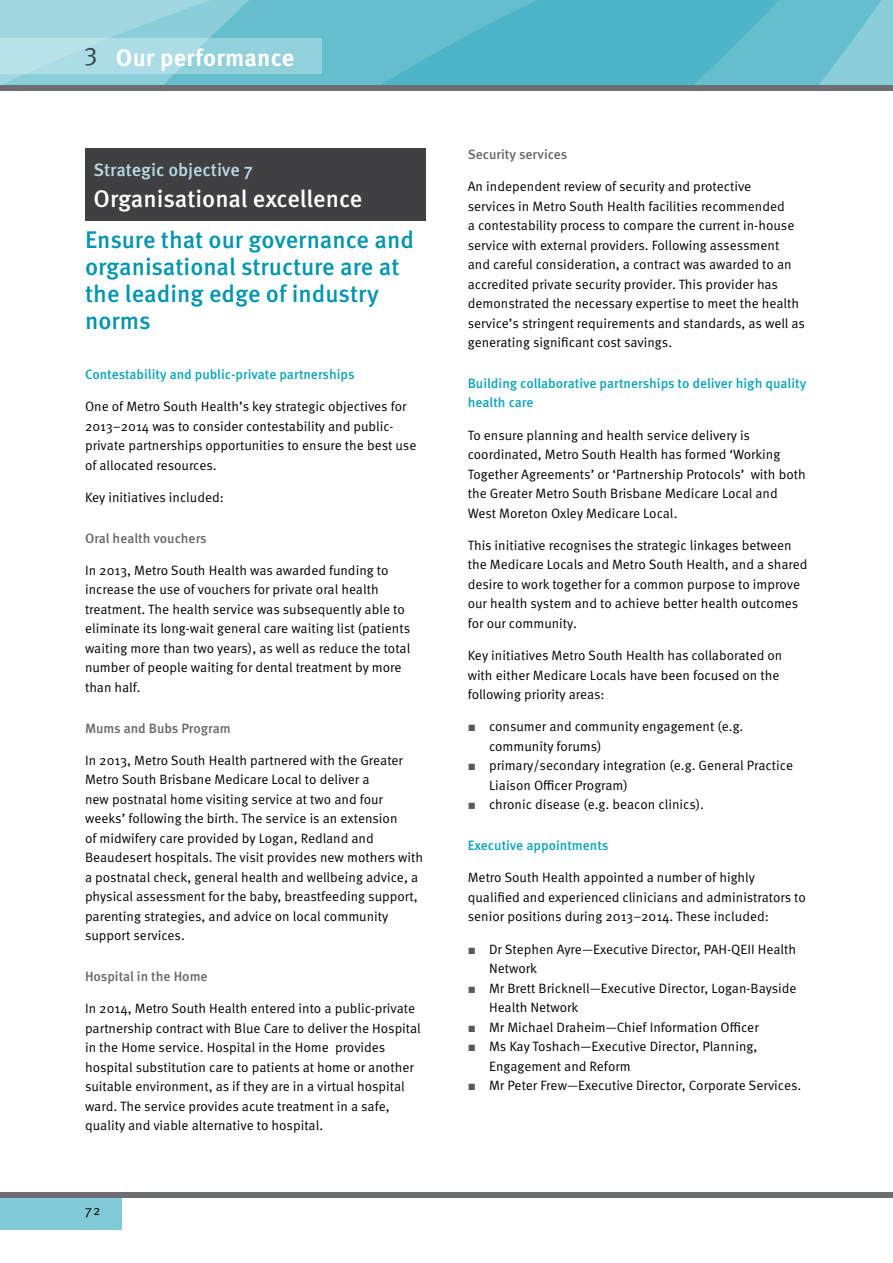
<style>
.page{position:relative;width:893px;height:1263px;background:#fff}
.page>*{position:absolute;margin:0;border:0;box-sizing:border-box;transform-origin:0 0}
.t1{font:500 24px/27px "Meta OT";color:#0095af}
.t2{font:500 24px "Meta OT";letter-spacing:-.005em;color:#fff}
.t3{font:700 24px "Meta OT";letter-spacing:.01em;color:#fff}
.t4{font:500 18px "Meta OT";letter-spacing:-.005em;color:#badae3}
.t5{font:13.5px/19.5px "Meta OT Norm";color:#000}
.t6{font:500 13.5px/19.5px "Meta OT";color:#0aa4bb}
.t7{font:500 13.5px "Meta OT";color:#666668}
.s1{font-family:"Arial";color:#58595b}
</style>
<div class="page">
<div style="left:0;top:1195px;width:121px;height:35px;background:#80cad7"></div>
<div style="left:0;top:1192px;width:893px;height:6px;background:#6d6e71"></div>
<svg style="left:0;top:0;width:401px;height:85px;background:#7cc8d5"></svg>
<svg style="left:401px;top:0;width:492px;height:85px;background:#5abacb"></svg>
<div style="left:0;top:39px;width:321px;height:35px;background:linear-gradient(to right,#bfe4eb,#8aceda)"></div>
<div style="left:0;top:85px;width:893px;height:6px;background:#6d6e71"></div>
<div style="left:85px;top:149px;width:340px;height:72px;background:#404042"></div>
<h1 class="t3" style="left:85px;top:42px;width:211px"><sup>3</sup> Our performance</h1>
<h2 class="t4" style="left:94px;top:159px;width:161px">Strategic objective 7</h2>
<h1 class="t2" style="left:94px;top:184px;width:270px">Organisational excellence</h1>
<h1 class="t1" style="left:85px;top:227px;width:330px">Ensure that our governance and organisational structure are at the leading edge of industry norms</h1>
<p class="t6" style="left:85px;top:365px;width:271px">Contestability and public-private partnerships</p>
<p class="t5" style="left:85px;top:397px;width:333px">One of Metro South Health’s key strategic objectives for 2013–2014 was to consider contestability and public&shy;private partnerships opportunities to ensure the best use of allocated resources.</p>
<p class="t5" style="left:85px;top:488px;width:140px">Key initiatives included:</p>
<p class="t7" style="left:85px;top:529px;width:123px">Oral health vouchers</p>
<p class="t5" style="left:85px;top:561px;width:327px">In 2013, Metro South Health was awarded funding to increase the use of vouchers for private oral health treatment. The health service was subsequently able to eliminate its long-wait general care waiting list (patients waiting more than two years), as well as reduce the total number of people waiting for dental treatment by more than half.</p>
<p class="t7" style="left:85px;top:719px;width:147px">Mums and Bubs Program</p>
<p class="t5" style="left:85px;top:751px;width:340px">In 2013, Metro South Health partnered with the Greater Metro South Brisbane Medicare Local to deliver a<br>new postnatal home visiting service at two and four weeks’ following the birth. The service is an extension<br>of midwifery care provided by Logan, Redland and Beaudesert hospitals. The visit provides new mothers with a postnatal check, general health and wellbeing advice, a physical assessment for the baby, breastfeeding support, parenting strategies, and advice on local community support services.</p>
<p class="t7" style="left:85px;top:968px;width:124px">Hospital in the Home</p>
<p class="t5" style="left:85px;top:999px;width:337px">In 2014, Metro South Health entered into a public-private partnership contract with Blue Care to deliver the Hospital in the Home service. Hospital in the Home provides hospital substitution care to patients at home or another suitable environment, as if they are in a virtual hospital ward. The service provides acute treatment in a safe, quality and viable alternative to hospital.</p>
<p class="t5" style="left:85px;top:1201px;width:17px">72</p>
<p class="t7" style="left:468px;top:146px;width:101px">Security services</p>
<p class="t5" style="left:468px;top:177px;width:339px">An independent review of security and protective<br>services in Metro South Health facilities recommended<br>a contestability process to compare the current in-house service with external providers. Following assessment and careful consideration, a contract was awarded to an accredited private security provider. This provider has demonstrated the necessary expertise to meet the health service’s stringent requirements and standards, as well as generating significant cost savings.</p>
<p class="t6" style="left:468px;top:374px;width:340px">Building collaborative partnerships to deliver high quality health care</p>
<p class="t5" style="left:468px;top:425px;width:340px">To ensure planning and health service delivery is coordinated, Metro South Health has formed ‘Working Together Agreements’ or ‘Partnership Protocols’ with both the Greater Metro South Brisbane Medicare Local and West Moreton Oxley Medicare Local.</p>
<p class="t5" style="left:468px;top:536px;width:341px">This initiative recognises the strategic linkages between the Medicare Locals and Metro South Health, and a shared desire to work together for a common purpose to improve our health system and to achieve better health outcomes for our community.</p>
<p class="t5" style="left:468px;top:646px;width:316px">Key initiatives Metro South Health has collaborated on with either Medicare Locals have been focused on the following priority areas:</p>
<p class="t5" style="left:489px;top:717px;width:256px;text-indent:-21px"><span class="s1">■</span> consumer and community engagement (e.g. community forums)</p>
<p class="t5" style="left:489px;top:756px;width:306px;text-indent:-21px"><span class="s1">■</span> primary/secondary integration (e.g. General Practice<br>Liaison Officer Program)</p>
<p class="t5" style="left:468px;top:795px;width:238px"><span class="s1">■</span> chronic disease (e.g. beacon clinics).</p>
<p class="t6" style="left:468px;top:836px;width:142px">Executive appointments</p>
<p class="t5" style="left:468px;top:868px;width:340px">Metro South Health appointed a number of highly qualified and experienced clinicians and administrators to senior positions during 2013–2014. These included:</p>
<p class="t5" style="left:489px;top:939px;width:309px;text-indent:-21px"><span class="s1">■</span> Dr Stephen Ayre—Executive Director, PAH-QEII Health<br>Network</p>
<p class="t5" style="left:489px;top:978px;width:309px;text-indent:-21px"><span class="s1">■</span> Mr Brett Bricknell—Executive Director, Logan-Bayside<br>Health Network</p>
<p class="t5" style="left:468px;top:1017px;width:292px"><span class="s1">■</span> Mr Michael Draheim—Chief Information Officer</p>
<p class="t5" style="left:489px;top:1037px;width:270px;text-indent:-21px"><span class="s1">■</span> Ms Kay Toshach—Executive Director, Planning,<br>Engagement and Reform</p>
<p class="t5" style="left:468px;top:1076px;width:335px"><span class="s1">■</span> Mr Peter Frew—Executive Director, Corporate Services.</p>
</div>
